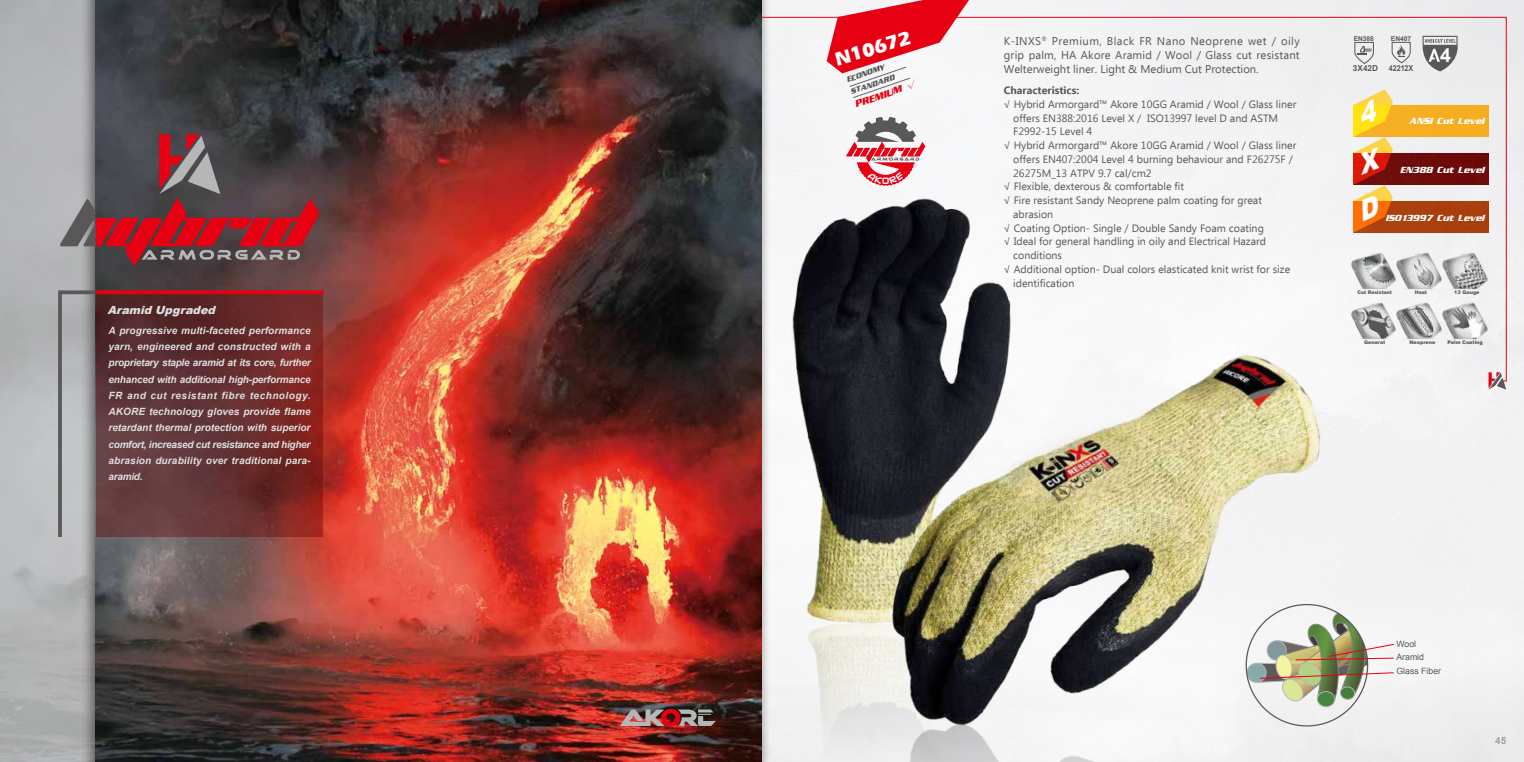
<style>
.page{position:relative;width:1524px;height:762px;background:#fff}
.page>*{position:absolute;margin:0;border:0;box-sizing:border-box;transform-origin:0 0}
.t1{font:700 20px "Eras IT Cby BT";color:#fff}
.t2{font:700 19.5px "Arial";color:#fff}
.t3{font:11.25px/13.8px "Ebrima";color:#595757;text-align:justify}
.t4{font:italic 900 11.25px "Arial";color:#dcdddd}
.t5{font:10.62px "Ebrima";color:#595757}
.t6{font:700 10.62px "Ebrima";color:#595757}
.t7{font:italic 700 10px/16.2px "Arial";letter-spacing:.015em;color:#dcdddd;text-align:justify}
.t8{font:700 10px "Arial";color:#9fa0a0}
.t9{font:italic 700 9.38px "Enter Sansman";color:#e60012}
.t10{font:italic 700 8.75px "Enter Sansman";color:#fff}
.t11{font:8.75px/13.8px "Arial";color:#595757}
.t12{font:700 8.25px "Arial";color:#595757;scale:.87 1}
.t13{font:700 8.25px "Arial";color:#595757}
.t14{font:italic 700 7.5px/12.5px "Enter Sansman";color:#595757}
.t15{font:700 6.62px "Arial";color:#595757}
.t16{font:900 4.88px "Arial";color:#595757}
.t17{font:900 4.88px "Arial";color:#595757;scale:.95 1}
.s1{font-family:"Adobe Song Std";font-weight:300;font-style:normal}
</style>
<div class="page">
<img style="left:96px;top:0;width:666px;height:762px">
<svg style="left:620px;top:709px;width:96px;height:17px;background:#926465"></svg>
<div style="left:761px;top:17px;width:746px;height:365px;background:#f4f5f6"></div>
<svg style="left:1488px;top:372px;width:18px;height:18px"></svg>
<svg style="left:100px;top:294px;width:223px;height:242px;background:#672f30"></svg>
<svg style="left:56px;top:288px;width:44px;height:253px;background:#a09ea0"></svg>
<svg style="left:58px;top:134px;width:263px;height:133px;background:#764a4f"></svg>
<svg style="left:96px;top:290px;width:227px;height:4px"></svg>
<svg style="left:826px;top:0;width:143px;height:98px"></svg>
<img style="left:1350px;top:252px;width:138px;height:37px">
<img style="left:1350px;top:301px;width:138px;height:38px">
<div style="left:1353px;top:201px;width:135px;height:32px;background:#a9400c"></div>
<div style="left:1353px;top:153px;width:135px;height:32px;background:#6d0b0a"></div>
<div style="left:1353px;top:106px;width:135px;height:31px;background:#f6ad20"></div>
<svg style="left:1353px;top:41px;width:21px;height:24px"></svg>
<svg style="left:1422px;top:36px;width:36px;height:35px"></svg>
<svg style="left:1391px;top:41px;width:20px;height:23px"></svg>
<img style="left:788px;top:190px;width:235px;height:441px">
<img style="left:793px;top:614px;width:102px;height:148px">
<img style="left:854px;top:334px;width:506px;height:405px">
<img style="left:895px;top:709px;width:463px;height:53px">
<div style="left:1247px;top:663px;width:19px;height:19px;background:#88aaa9;border-radius:50%"></div>
<div style="left:1247px;top:663px;width:19px;height:19px;border:1px solid #b5b6b6;border-radius:50%"></div>
<div style="left:1317px;top:691px;width:17px;height:16px;background:#458740;border-radius:50%"></div>
<div style="left:1317px;top:691px;width:17px;height:16px;border:1px solid #b5b6b6;border-radius:50%"></div>
<svg style="left:1257px;top:610px;width:138px;height:92px"></svg>
<svg style="left:1353px;top:89px;width:40px;height:144px"></svg>
<svg style="left:845px;top:117px;width:80px;height:69px"></svg>
<p class="t4" style="left:108px;top:302px;width:113px">Aramid Upgraded</p>
<p class="t7" style="left:109px;top:323px;width:204px">A progressive multi-faceted performance yarn, engineered and constructed with a proprietary staple aramid at its core, further enhanced with additional high-performance FR and cut resistant fibre technology.<br>AKORE technology gloves provide flame retardant thermal protection with superior comfort, increased cut resistance and higher abrasion durability over traditional para&shy;aramid.</p>
<h1 class="t1" style="left:832px;top:48px;width:80px;rotate:-17deg">N10672</h1>
<p class="t14" style="left:845px;top:74px;width:48px;rotate:-19deg">ECONOMY<br>STANDARD</p>
<p class="t9" style="left:854px;top:99px;width:65px;rotate:-19deg">PREMIUM <span class="s1">√</span></p>
<p class="t3" style="left:1004px;top:35px;width:297px">K-INXS<sup>®</sup> Premium, Black FR Nano Neoprene wet / oily grip palm, HA Akore Aramid / Wool / Glass cut resistant Welterweight liner. Light &amp; Medium Cut Protection.</p>
<p class="t6" style="left:1004px;top:82px;width:77px">Characteristics:</p>
<p class="t5" style="left:1004px;top:97px;width:294px">√ Hybrid Armorgard™ Akore 10GG Aramid / Wool / Glass liner</p>
<p class="t5" style="left:1013px;top:110px;width:266px">offers EN388:2016 Level X / ISO13997 level D and ASTM</p>
<p class="t5" style="left:1013px;top:124px;width:81px">F2992-15 Level 4</p>
<p class="t5" style="left:1004px;top:138px;width:294px">√ Hybrid Armorgard™ Akore 10GG Aramid / Wool / Glass liner</p>
<p class="t5" style="left:1013px;top:151px;width:281px">offers EN407:2004 Level 4 burning behaviour and F26275F /</p>
<p class="t5" style="left:1013px;top:165px;width:140px">26275M_13 ATPV 9.7 cal/cm2</p>
<p class="t5" style="left:1004px;top:179px;width:182px">√ Flexible, dexterous &amp; comfortable fit</p>
<p class="t5" style="left:1004px;top:193px;width:260px">√ Fire resistant Sandy Neoprene palm coating for great</p>
<p class="t5" style="left:1013px;top:206px;width:42px">abrasion</p>
<p class="t5" style="left:1004px;top:220px;width:262px">√ Coating Option- Single / Double Sandy Foam coating</p>
<p class="t5" style="left:1004px;top:234px;width:264px">√ Ideal for general handling in oily and Electrical Hazard</p>
<p class="t5" style="left:1013px;top:248px;width:50px">conditions</p>
<p class="t5" style="left:1004px;top:261px;width:288px">√ Additional option- Dual colors elasticated knit wrist for size</p>
<p class="t5" style="left:1013px;top:275px;width:63px">identification</p>
<p class="t15" style="left:1353px;top:34px;width:22px">EN388</p>
<p class="t13" style="left:1353px;top:63px;width:27px">3X42D</p>
<p class="t15" style="left:1391px;top:34px;width:22px">EN407</p>
<p class="t12" style="left:1388px;top:63px;width:30px">42212X</p>
<h2 class="t2" style="left:1440px;top:42px;width:12px">4</h2>
<p class="t10" style="left:1410px;top:116px;width:77px">ANSI Cut Level</p>
<p class="t10" style="left:1401px;top:165px;width:86px">EN388 Cut Level</p>
<p class="t10" style="left:1386px;top:213px;width:100px">ISO13997 Cut Level</p>
<p class="t17" style="left:1357px;top:289px;width:38px">Cut Resistant</p>
<p class="t17" style="left:1415px;top:289px;width:14px">Heat</p>
<p class="t16" style="left:1454px;top:289px;width:27px">13 Gauge</p>
<p class="t16" style="left:1364px;top:338px;width:23px">General</p>
<p class="t16" style="left:1409px;top:338px;width:27px">Neoprene</p>
<p class="t16" style="left:1447px;top:338px;width:37px">Palm Coating</p>
<p class="t11" style="left:1396px;top:637px;width:46px">Wool<br>Aramid<br>Glass Fiber</p>
<p class="t8" style="left:1495px;top:733px;width:13px">45</p>
</div>
